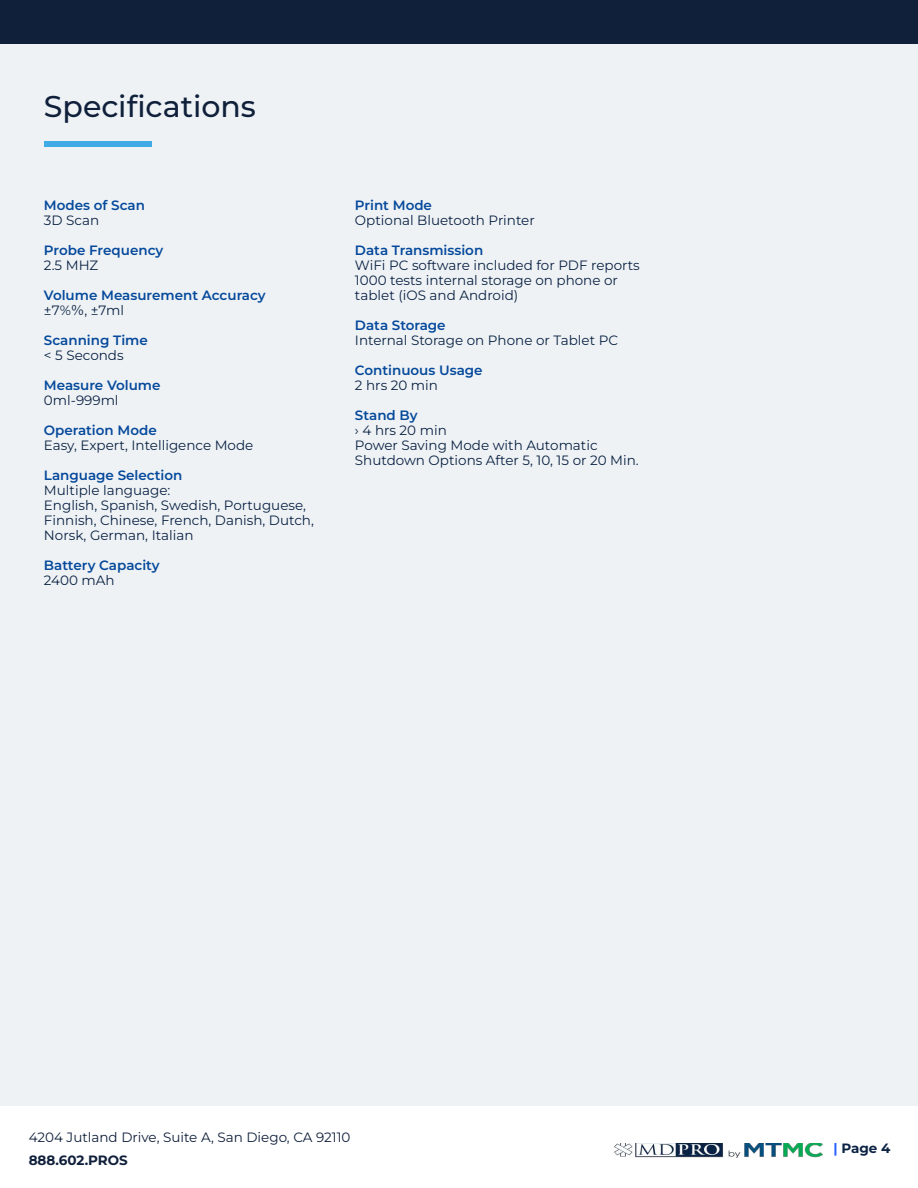
<style>
.page{position:relative;width:918px;height:1188px;background:#fff}
.page>*{position:absolute;margin:0;border:0;box-sizing:border-box;transform-origin:0 0}
.t1{font:500 30px "Montserrat";color:#10203a}
.t2{font:13.5px/15px "Montserrat";color:#0c2344}
.t3{font:600 13.5px/15px "Montserrat";color:#05499b}
.t4{font:13.5px "Montserrat";color:#10203a}
.t5{font:700 13.5px "Montserrat";color:#10203a}
.t6{font:700 13.5px "Montserrat";color:#0c2344}
.s1{font-weight:400;color:#0c2344}
.s2{font-family:"Koz Go Pr 6 N";font-weight:400;color:#0c2344}
.s3{color:#2561ff}
</style>
<div class="page">
<div style="left:0;top:0;width:918px;height:1106px;background:#eef2f5"></div>
<div style="left:0;top:0;width:918px;height:43px;background:#10203a"></div>
<div style="left:44px;top:141px;width:108px;height:6px;background:#41abe6"></div>
<img style="left:615px;top:1143px;width:208px;height:15px">
<h1 class="t1" style="left:44px;top:86px;width:214px">Specifications</h1>
<p class="t3" style="left:44px;top:197px;width:103px">Modes of Scan</p>
<p class="t2" style="left:44px;top:212px;width:57px">3D Scan</p>
<p class="t3" style="left:44px;top:242px;width:121px">Probe Frequency</p>
<p class="t2" style="left:44px;top:257px;width:56px">2.5 MHZ</p>
<p class="t3" style="left:44px;top:287px;width:223px">Volume Measurement Accuracy <span class="s1">±7%</span><span class="s2">％</span><span class="s1">, ±7ml</span></p>
<p class="t3" style="left:44px;top:332px;width:105px">Scanning Time</p>
<p class="t2" style="left:44px;top:347px;width:81px">&lt; 5 Seconds</p>
<p class="t3" style="left:44px;top:377px;width:118px">Measure Volume</p>
<p class="t2" style="left:44px;top:392px;width:76px">0ml-999ml</p>
<p class="t3" style="left:44px;top:422px;width:114px">Operation Mode</p>
<p class="t2" style="left:44px;top:437px;width:211px">Easy, Expert, Intelligence Mode</p>
<p class="t3" style="left:44px;top:467px;width:140px">Language Selection</p>
<p class="t2" style="left:44px;top:482px;width:271px">Multiple language:<br>English, Spanish, Swedish, Portuguese,<br>Finnish, Chinese, French, Danish, Dutch,<br>Norsk, German, Italian</p>
<p class="t3" style="left:44px;top:557px;width:117px">Battery Capacity</p>
<p class="t2" style="left:44px;top:572px;width:72px">2400 mAh</p>
<p class="t3" style="left:355px;top:197px;width:79px">Print Mode</p>
<p class="t2" style="left:355px;top:212px;width:181px">Optional Bluetooth Printer</p>
<p class="t3" style="left:355px;top:242px;width:130px">Data Transmission</p>
<p class="t2" style="left:355px;top:257px;width:286px">WiFi PC software included for PDF reports<br>1000 tests internal storage on phone or tablet (iOS and Android)</p>
<p class="t3" style="left:355px;top:317px;width:92px">Data Storage</p>
<p class="t2" style="left:355px;top:332px;width:265px">Internal Storage on Phone or Tablet PC</p>
<p class="t3" style="left:355px;top:362px;width:129px">Continuous Usage</p>
<p class="t2" style="left:355px;top:377px;width:85px">2 hrs 20 min</p>
<p class="t3" style="left:355px;top:407px;width:64px">Stand By</p>
<p class="t2" style="left:355px;top:422px;width:285px">› 4 hrs 20 min<br>Power Saving Mode with Automatic<br>Shutdown Options After 5, 10, 15 or 20 Min.</p>
<p class="t4" style="left:29px;top:1128px;width:323px">4204 Jutland Drive, Suite A, San Diego, CA 92110</p>
<p class="t5" style="left:29px;top:1151px;width:101px">888.602.PROS</p>
<p class="t6" style="left:833px;top:1140px;width:59px"><span class="s3">|</span> Page 4</p>
</div>
